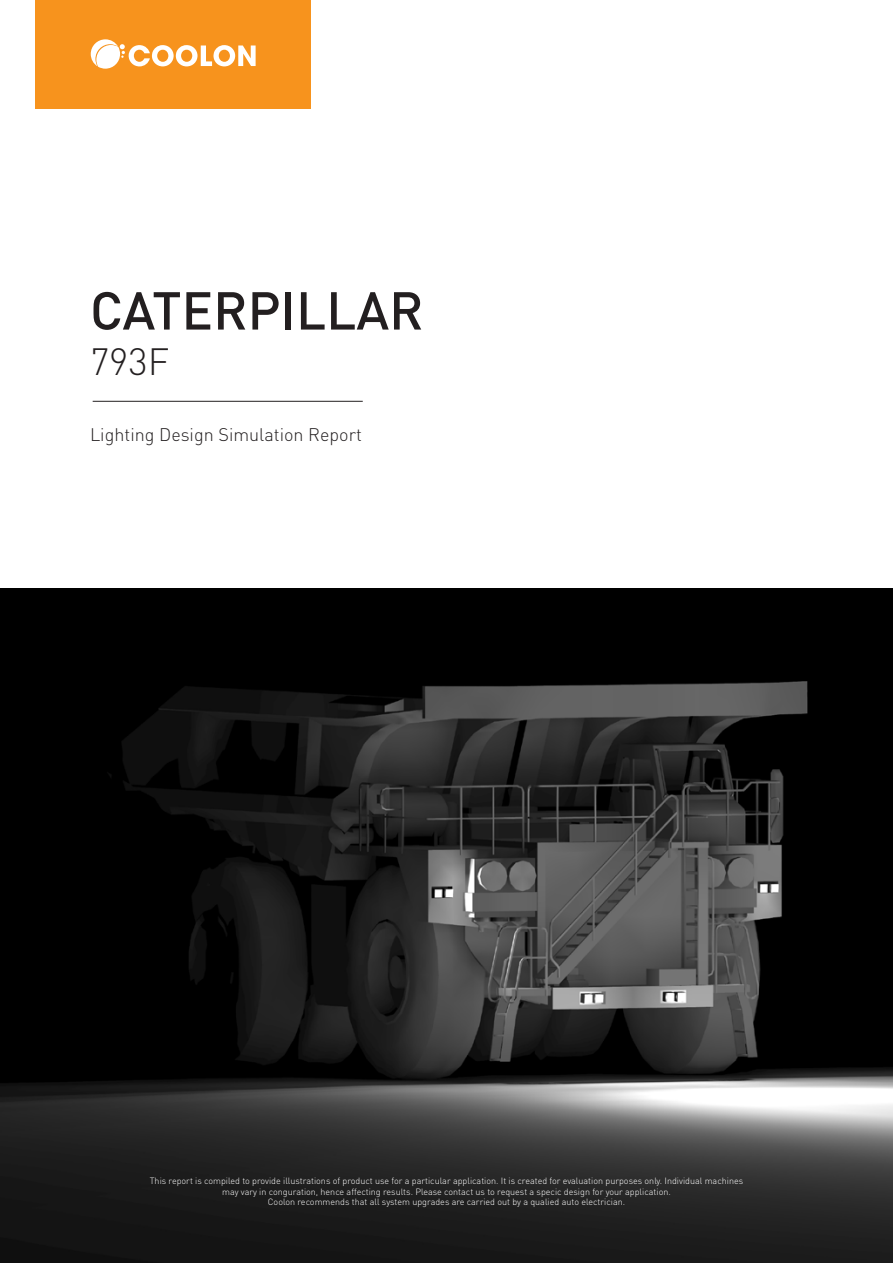
<style>
.page{position:relative;width:893px;height:1263px;background:#fff}
.page>*{position:absolute;margin:0;border:0;box-sizing:border-box;transform-origin:0 0}
.t1{font:500 52.5px "DIN Pro";color:#231f20}
.t2{font:300 37.5px "DIN Pro";color:#231f20}
.t3{font:300 18px "DIN Pro";color:#231f20}
.t4{font:300 9px "DIN Pro";color:#fff}
</style>
<div class="page">
<img style="left:0;top:588px;width:893px;height:675px">
<div style="left:35px;top:0;width:276px;height:108px;background:#f7931d"></div>
<svg style="left:91px;top:39px;width:165px;height:30px"></svg>
<hr style="left:93px;top:401px;width:270px;height:1px;background:#231f20">
<p class="t1" style="left:90px;top:275px;width:335px">CATERPILLAR</p>
<p class="t2" style="left:90px;top:335px;width:81px">793F</p>
<p class="t3" style="left:90px;top:422px;width:273px">Lighting Design Simulation Report</p>
<p class="t4" style="left:150px;top:1174px;width:595px">This report is compiled to provide illustrations of product use for a particular application. It is created for evaluation purposes only. Individual machines</p>
<p class="t4" style="left:222px;top:1185px;width:450px">may vary in conguration, hence affecting results. Please contact us to request a specic design for your application.</p>
<p class="t4" style="left:268px;top:1196px;width:359px">Coolon recommends that all system upgrades are carried out by a qualied auto electrician.</p>
</div>
